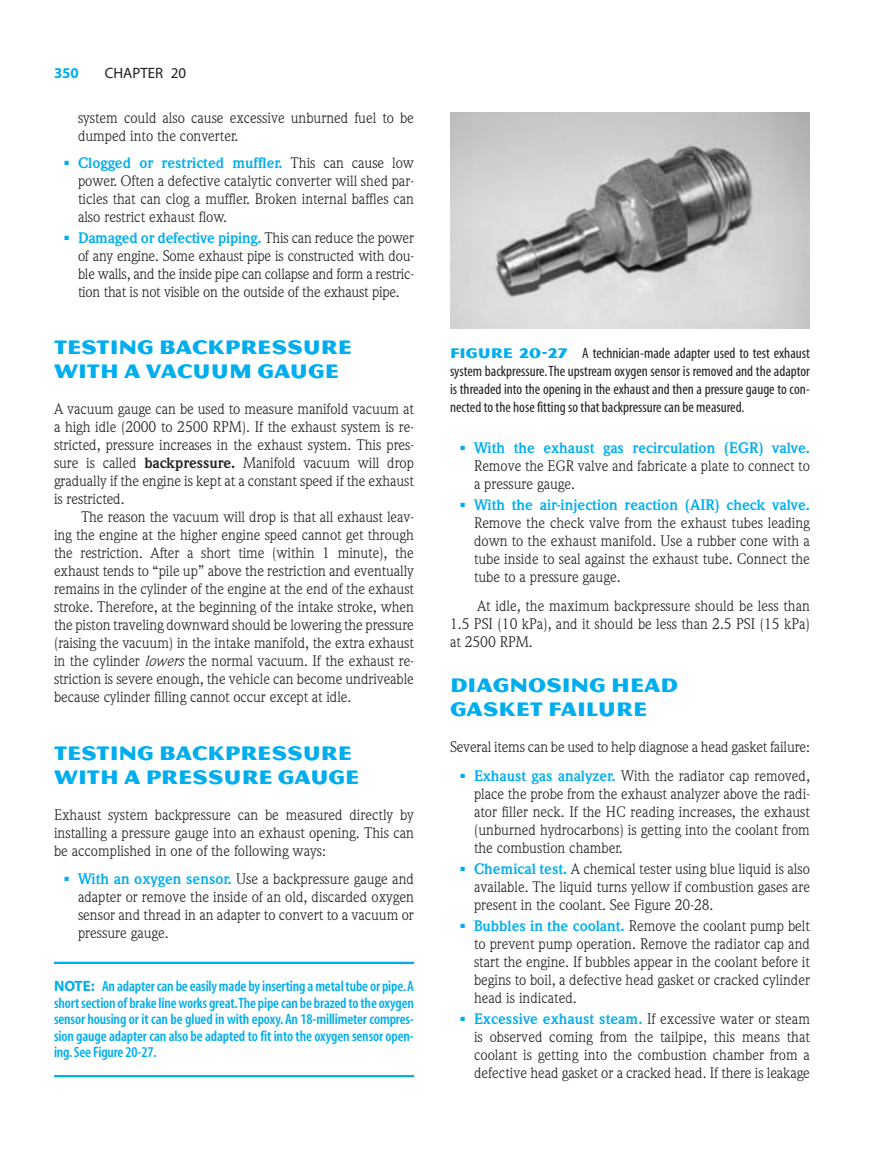
<style>
.page{position:relative;width:891px;height:1175px;background:#fff}
.page>*{position:absolute;margin:0;border:0;box-sizing:border-box;transform-origin:0 0}
.t1{font:21px/24px "Magnesium MVB";color:#00aeef}
.t2{font:15px/18px "Weidemann";color:#231f20;text-align:justify}
.t3{font:600 condensed 15px/16.5px "Myriad";letter-spacing:-.01em;color:#00aeef;text-align:justify}
.t4{font:condensed 15px/18px "Myriad";color:#231f20;text-align:justify}
.t5{font:15px "Myriad";color:#231f20}
.t6{font:700 15px "Myriad";color:#00aeef}
.s1{font-weight:700;color:#00aeef}
.s2{font-weight:700}
.s3{font-style:italic}
.s4{font-weight:700;font-stretch:normal}
.s5{font-family:"Magnesium MVB";font-stretch:normal;color:#00aeef}
</style>
<div class="page">
<hr style="left:54px;top:961px;width:360px;height:3px;background:#00aeef">
<hr style="left:54px;top:1075px;width:360px;height:2px;background:#00aeef">
<img style="left:450px;top:112px;width:360px;height:216px">
<p class="t6" style="left:54px;top:67px;width:26px">350</p>
<p class="t5" style="left:105px;top:67px;width:83px">CHAPTER 20</p>
<p class="t2" style="left:78px;top:110px;width:337px">system could also cause excessive unburned fuel to be dumped into the converter.</p>
<p class="t2" style="left:78px;top:155px;width:337px;text-indent:-14px"><sup>■</sup> <span class="s1">Clogged or restricted muffler.</span> This can cause low power. Often a defective catalytic converter will shed par&shy;ticles that can clog a muffler. Broken internal baffles can also restrict exhaust flow.</p>
<p class="t2" style="left:78px;top:230px;width:338px;text-indent:-14px"><sup>■</sup> <span class="s1">Damaged or defective piping.</span> This can reduce the power of any engine. Some exhaust pipe is constructed with dou&shy;ble walls, and the inside pipe can collapse and form a restric&shy;tion that is not visible on the outside of the exhaust pipe.</p>
<h1 class="t1" style="left:54px;top:335px;width:299px">TESTING BACKPRESSURE<br>WITH A VACUUM GAUGE</h1>
<p class="t2" style="left:54px;top:401px;width:361px">A vacuum gauge can be used to measure manifold vacuum at a high idle (2000 to 2500 RPM). If the exhaust system is re&shy;stricted, pressure increases in the exhaust system. This pres&shy;sure is called <span class="s2">backpressure.</span> Manifold vacuum will drop gradually if the engine is kept at a constant speed if the exhaust is restricted.</p>
<p class="t2" style="left:54px;top:509px;width:361px;text-indent:27px">The reason the vacuum will drop is that all exhaust leav&shy;ing the engine at the higher engine speed cannot get through the restriction. After a short time (within 1 minute), the exhaust tends to “pile up” above the restriction and eventually remains in the cylinder of the engine at the end of the exhaust stroke. Therefore, at the beginning of the intake stroke, when the piston traveling downward should be lowering the pressure (raising the vacuum) in the intake manifold, the extra exhaust in the cylinder <span class="s3">lowers</span> the normal vacuum. If the exhaust re&shy;striction is severe enough, the vehicle can become undriveable because cylinder filling cannot occur except at idle.</p>
<h1 class="t1" style="left:54px;top:740px;width:307px">TESTING BACKPRESSURE<br>WITH A PRESSURE GAUGE</h1>
<p class="t2" style="left:54px;top:806px;width:361px">Exhaust system backpressure can be measured directly by installing a pressure gauge into an exhaust opening. This can be accomplished in one of the following ways:</p>
<p class="t2" style="left:78px;top:871px;width:337px;text-indent:-14px"><sup>■</sup> <span class="s1">With an oxygen sensor.</span> Use a backpressure gauge and adapter or remove the inside of an old, discarded oxygen sensor and thread in an adapter to convert to a vacuum or pressure gauge.</p>
<p class="t3" style="left:54px;top:979px;width:362px"><span class="s4">NOTE:</span> An adapter can be easily made by inserting a metal tube or pipe.A short section of brake line works great.The pipe can be brazed to the oxygen sensor housing or it can be glued in with epoxy. An 18-millimeter compres&shy;sion gauge adapter can also be adapted to fit into the oxygen sensor open&shy;ing.See Figure 20-27.</p>
<p class="t4" style="left:450px;top:345px;width:362px"><span class="s5">FIGURE 20-27</span> A technician-made adapter used to test exhaust system backpressure.The upstream oxygen sensor is removed and the adaptor is threaded into the opening in the exhaust and then a pressure gauge to con&shy;nected to the hose fitting so that backpressure can be measured.</p>
<p class="t2" style="left:474px;top:440px;width:338px;text-indent:-14px"><sup>■</sup> <span class="s1">With the exhaust gas recirculation (EGR) valve.<br></span>Remove the EGR valve and fabricate a plate to connect to a pressure gauge.</p>
<p class="t2" style="left:474px;top:497px;width:338px;text-indent:-14px"><sup>■</sup> <span class="s1">With the air-injection reaction (AIR) check valve.<br></span>Remove the check valve from the exhaust tubes leading down to the exhaust manifold. Use a rubber cone with a tube inside to seal against the exhaust tube. Connect the tube to a pressure gauge.</p>
<p class="t2" style="left:450px;top:598px;width:361px;text-indent:27px">At idle, the maximum backpressure should be less than 1.5 PSI (10 kPa), and it should be less than 2.5 PSI (15 kPa) at 2500 RPM.</p>
<h1 class="t1" style="left:450px;top:672px;width:229px">DIAGNOSING HEAD<br>GASKET FAILURE</h1>
<p class="t2" style="left:450px;top:739px;width:361px">Several items can be used to help diagnose a head gasket failure:</p>
<p class="t2" style="left:474px;top:767px;width:337px;text-indent:-14px"><sup>■</sup> <span class="s1">Exhaust gas analyzer.</span> With the radiator cap removed, place the probe from the exhaust analyzer above the radi&shy;ator filler neck. If the HC reading increases, the exhaust (unburned hydrocarbons) is getting into the coolant from the combustion chamber.</p>
<p class="t2" style="left:474px;top:860px;width:338px;text-indent:-14px"><sup>■</sup> <span class="s1">Chemical test.</span> A chemical tester using blue liquid is also available. The liquid turns yellow if combustion gases are present in the coolant. See Figure 20-28.</p>
<p class="t2" style="left:474px;top:917px;width:338px;text-indent:-14px"><sup>■</sup> <span class="s1">Bubbles in the coolant.</span> Remove the coolant pump belt to prevent pump operation. Remove the radiator cap and start the engine. If bubbles appear in the coolant before it begins to boil, a defective head gasket or cracked cylinder head is indicated.</p>
<p class="t2" style="left:474px;top:1010px;width:338px;text-indent:-14px"><sup>■</sup> <span class="s1">Excessive exhaust steam.</span> If excessive water or steam is observed coming from the tailpipe, this means that coolant is getting into the combustion chamber from a defective head gasket or a cracked head. If there is leakage</p>
</div>
